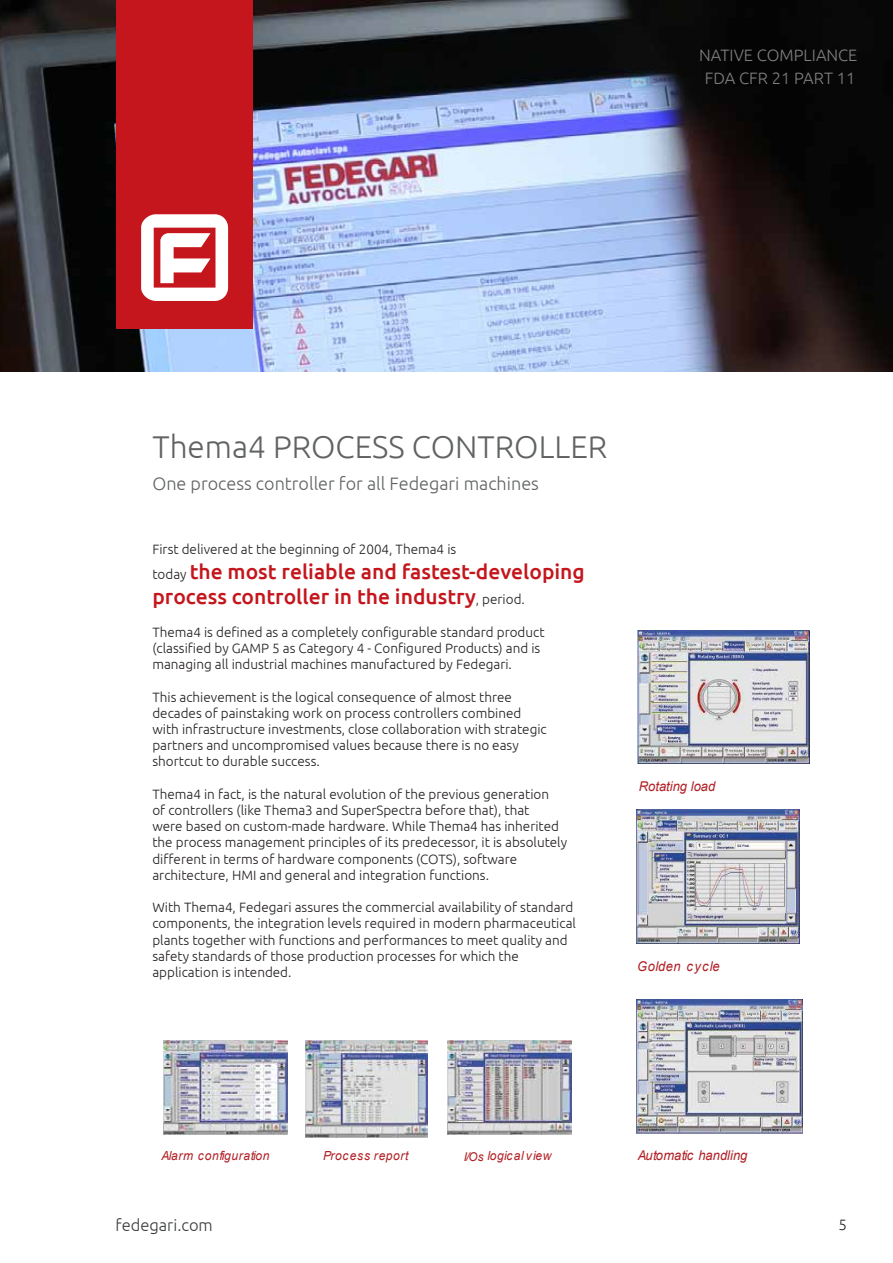
<style>
.page{position:relative;width:893px;height:1263px;background:#fff}
.page>*{position:absolute;margin:0;border:0;box-sizing:border-box;transform-origin:0 0}
.t1{font:300 31.5px "Ubuntu";color:#606263}
.t2{font:500 21px/25.2px "Ubuntu";color:#c4161c}
.t3{font:300 18px "Ubuntu";color:#606263}
.t4{font:300 16.5px/22.5px "Ubuntu";color:#7f7e80;text-align:center}
.t5{font:300 16.5px "Ubuntu";color:#3a3d3c}
.t6{font:300 15px "Ubuntu";color:#231f20}
.t7{font:300 13.5px/16.2px "Ubuntu";color:#231f20}
.t8{font:italic 13.5px "Arial";color:#b11f24;scale:.96 1}
.t9{font:italic 13.5px "Arial";letter-spacing:.045em;color:#b11f24;scale:.96 1}
.t10{font:italic 12.6px "Arial";letter-spacing:.045em;color:#b11f24;scale:.96 1}
.s1{font-weight:300;font-size:13.5px;color:#231f20}
.s2{font-size:12.15px}
</style>
<div class="page">
<img style="left:0;top:0;width:893px;height:372px">
<img style="left:571px;top:1040px;width:1px;height:95px">
<img style="left:305px;top:1040px;width:123px;height:98px">
<img style="left:163px;top:1040px;width:1px;height:95px">
<img style="left:638px;top:631px;width:171px;height:133px">
<img style="left:447px;top:1040px;width:124px;height:95px">
<img style="left:306px;top:1040px;width:121px;height:97px">
<img style="left:164px;top:1040px;width:123px;height:95px">
<img style="left:636px;top:999px;width:167px;height:134px">
<img style="left:636px;top:809px;width:164px;height:135px">
<div style="left:116px;top:0;width:136px;height:329px;background:#c4161c"></div>
<svg style="left:141px;top:214px;width:87px;height:87px"></svg>
<p class="t4" style="left:699px;top:43px;width:160px">NATIVE COMPLIANCE<br>FDA CFR 21 PART 11</p>
<h1 class="t1" style="left:152px;top:427px;width:456px">Thema4 PROCESS CONTROLLER</h1>
<h3 class="t3" style="left:152px;top:472px;width:388px">One process controller for all Fedegari machines</h3>
<p class="t7" style="left:152px;top:541px;width:305px">First delivered at the beginning of 2004, Thema4 is</p>
<h2 class="t2" style="left:152px;top:558px;width:434px"><span class="s1">today</span> the most reliable and fastest-developing process controller in the industry<span class="s1">, period.</span></h2>
<p class="t7" style="left:152px;top:623px;width:394px">Thema4 is defined as a completely configurable standard product (classified by GAMP 5 as Category 4 - Configured Products) and is managing all industrial machines manufactured by Fedegari.</p>
<p class="t7" style="left:152px;top:688px;width:396px">This achievement is the logical consequence of almost three decades of painstaking work on process controllers combined with infrastructure investments, close collaboration with strategic partners and uncompromised values because there is no easy shortcut to durable success.</p>
<p class="t7" style="left:152px;top:785px;width:416px">Thema4 in fact, is the natural evolution of the previous generation<br>of controllers (like Thema3 and SuperSpectra before that), that<br>were based on custom-made hardware. While Thema4 has inherited the process management principles of its predecessor, it is absolutely different in terms of hardware components (COTS), software architecture, HMI and general and integration functions.</p>
<p class="t7" style="left:152px;top:899px;width:425px">With Thema4, Fedegari assures the commercial availability of standard components, the integration levels required in modern pharmaceutical plants together with functions and performances to meet quality and safety standards of those production processes for which the application is intended.</p>
<p class="t8" style="left:639px;top:777px;width:81px">Rotating load</p>
<p class="t9" style="left:637px;top:958px;width:87px">Golden cycle</p>
<p class="t10" style="left:162px;top:1147px;width:114px">Alarm configuration</p>
<p class="t10" style="left:323px;top:1147px;width:90px">Process report</p>
<p class="t10" style="left:464px;top:1147px;width:93px"><span class="s2">I/Os</span> logical view</p>
<p class="t8" style="left:638px;top:1147px;width:116px">Automatic handling</p>
<p class="t5" style="left:116px;top:1215px;width:99px">fedegari.com</p>
<p class="t6" style="left:838px;top:1216px;width:10px">5</p>
</div>
